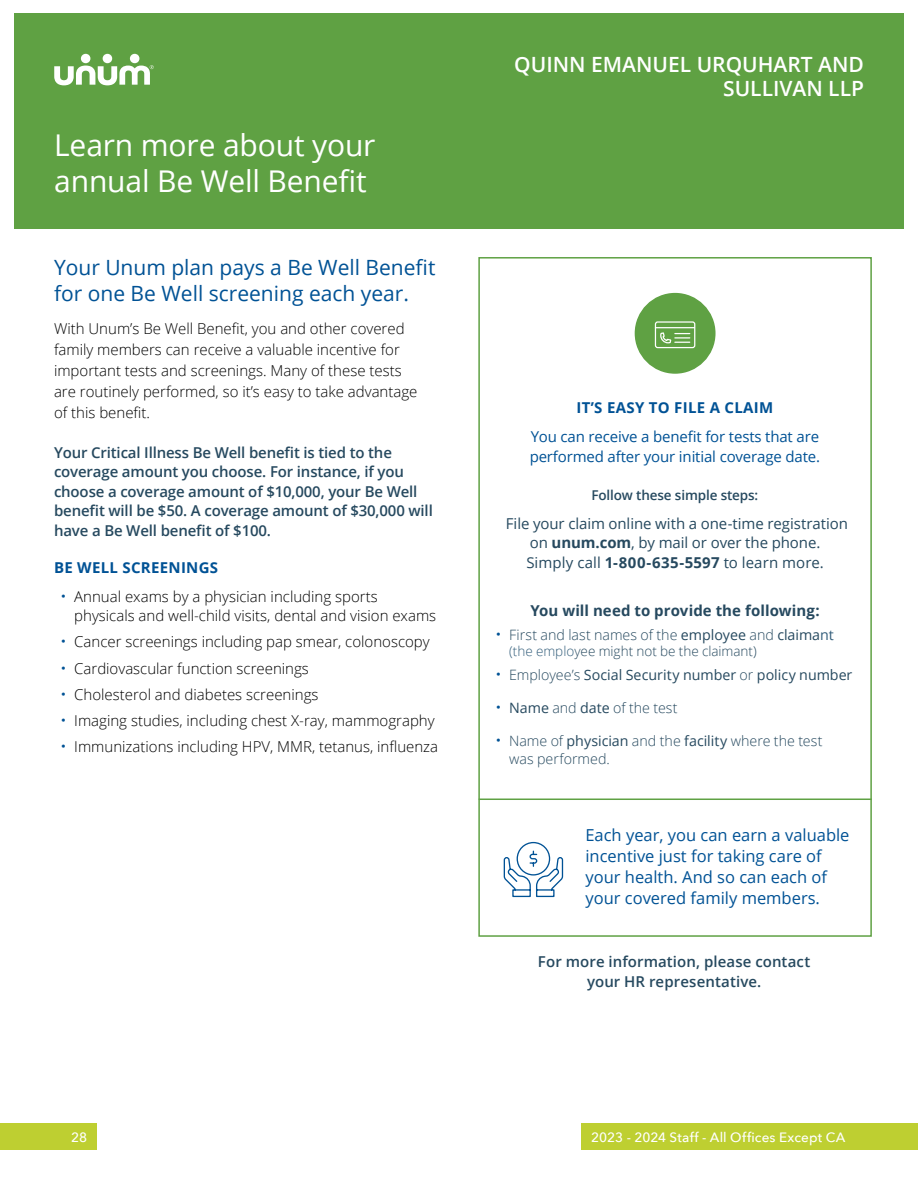
<style>
.page{position:relative;width:918px;height:1188px;background:#fff}
.page>*{position:absolute;margin:0;border:0;box-sizing:border-box;transform-origin:0 0}
.t1{font:30px/36px "Open Sans";letter-spacing:-.005em;color:#fff}
.t2{font:21px/25.5px "Open Sans";color:#005295}
.t3{font:600 21px/24px "Open Sans";color:#fff;text-align:right}
.t4{font:16.5px/21px "Open Sans";color:#005295}
.t5{font:300 15px/21px "Open Sans";color:#000}
.t6{font:600 15px/19.5px "Open Sans";letter-spacing:-.01em;color:#26495f;text-align:center}
.t7{font:15px/19.5px "Open Sans";letter-spacing:-.005em;color:#26495f;text-align:center}
.t8{font:15px/19.5px "Open Sans";letter-spacing:-.01em;color:#005295}
.t9{font:700 15px "Open Sans";letter-spacing:.02em;color:#005295}
.t10{font:700 15px "Open Sans";letter-spacing:.005em;color:#26495f}
.t11{font:300 14.25px/18px "Open Sans";color:#26495f}
.t12{font:14.25px "Open Sans";color:#26495f}
.t13{font:500 13.5px "Avenir Next";letter-spacing:.01em;color:#fff}
.t14{font:300 13.5px "Open Sans";color:#26495f}
.t15{font:600 13.5px "Open Sans";letter-spacing:-.01em;color:#26495f}
.s1{font-family:"Dax Pro";font-weight:400;font-size:16.5px;color:#005295}
.s2{font-weight:700}
.s3{font-weight:400}
.s4{font-weight:400;color:#335e7b}
.s5{color:#335e7b}
.s6{font-family:"Dax Pro";font-size:16.5px;color:#005295}
.s7{font-weight:300}
</style>
<div class="page">
<div style="left:14px;top:14px;width:890px;height:216px;background:#5fa143"></div>
<div style="left:81px;top:54px;width:9px;height:9px;background:#fff;border-radius:50%"></div>
<div style="left:103px;top:54px;width:9px;height:9px;background:#fff;border-radius:50%"></div>
<div style="left:130px;top:54px;width:9px;height:9px;background:#fff;border-radius:50%"></div>
<svg style="left:54px;top:65px;width:100px;height:20px"></svg>
<svg style="left:503px;top:841px;width:61px;height:57px"></svg>
<div style="left:478px;top:257px;width:394px;height:680px;border:2px solid #5fa143"></div>
<div style="left:635px;top:294px;width:80px;height:79px;background:#5fa143;border-radius:50%"></div>
<div style="left:635px;top:293px;width:81px;height:81px;border:2px solid #5fa143;border-radius:50%"></div>
<div style="left:655px;top:321px;width:40px;height:27px;border:1px solid #fff;border-radius:2px"></div>
<hr style="left:655px;top:327px;width:39px;height:1px;background:#fff">
<svg style="left:660px;top:332px;width:30px;height:12px"></svg>
<hr style="left:479px;top:799px;width:393px;height:1px;background:#5fa143">
<div style="left:0;top:1123px;width:97px;height:27px;background:#becf31"></div>
<div style="left:581px;top:1123px;width:337px;height:26px;background:#becf31"></div>
<h1 class="t1" style="left:54px;top:126px;width:323px">Learn more about your annual Be Well Benefit</h1>
<h2 class="t2" style="left:54px;top:254px;width:383px">Your Unum plan pays a Be Well Benefit for one Be Well screening each year.</h2>
<p class="t5" style="left:54px;top:317px;width:365px">With Unum’s Be Well Benefit, you and other covered family members can receive a valuable incentive for important tests and screenings. Many of these tests are routinely performed, so it’s easy to take advantage of this benefit.</p>
<p class="t6" style="left:54px;top:442px;width:380px;text-align:left">Your Critical Illness Be Well benefit is tied to the coverage amount you choose. For instance, if you choose a coverage amount of $10,000, your Be Well benefit will be $50. A coverage amount of $30,000 will have a Be Well benefit of $100.</p>
<p class="t9" style="left:54px;top:557px;width:166px">BE WELL SCREENINGS</p>
<p class="t5" style="left:74px;top:586px;width:364px;line-height:19.5px;text-indent:-14px"><span class="s1">•</span> Annual exams by a physician including sports physicals and well-child visits, dental and vision exams</p>
<p class="t5" style="left:61px;top:631px;width:371px"><span class="s1">•</span> Cancer screenings including pap smear, colonoscopy</p>
<p class="t5" style="left:61px;top:657px;width:250px"><span class="s1">•</span> Cardiovascular function screenings</p>
<p class="t5" style="left:61px;top:684px;width:259px"><span class="s1">•</span> Cholesterol and diabetes screenings</p>
<p class="t5" style="left:61px;top:710px;width:375px"><span class="s1">•</span> Imaging studies, including chest X-ray, mammography</p>
<p class="t5" style="left:61px;top:736px;width:379px"><span class="s1">•</span> Immunizations including HPV, MMR, tetanus, influenza</p>
<h2 class="t3" style="left:514px;top:52px;width:351px">QUINN EMANUEL URQUHART AND<br>SULLIVAN LLP</h2>
<p class="t9" style="left:577px;top:396px;width:198px">IT’S EASY TO FILE A CLAIM</p>
<p class="t8" style="left:530px;top:426px;width:292px">You can receive a benefit for tests that are performed after your initial coverage date.</p>
<p class="t15" style="left:591px;top:486px;width:168px">Follow these simple steps:</p>
<p class="t7" style="left:506px;top:513px;width:344px">File your claim online with a one-time registration on <span class="s2">unum.com</span>, by mail or over the phone.<br>Simply call <span class="s2">1-800-635-5597</span> to learn more.</p>
<p class="t10" style="left:531px;top:600px;width:291px">You will need to provide the following:</p>
<p class="t11" style="left:496px;top:625px;width:340px"><span class="s1">•</span> First and last names of the <span class="s3">employee</span> and <span class="s3">claima</span><span class="s4">nt</span></p>
<p class="t14" style="left:509px;top:642px;width:249px"><span class="s5">(the emplo</span>yee might not be the claimant)</p>
<p class="t12" style="left:496px;top:665px;width:358px"><span class="s6">•</span> <span class="s7">Employee’s</span> Social Security number <span class="s7">or</span> policy number</p>
<p class="t11" style="left:496px;top:699px;width:183px"><span class="s1">•</span> <span class="s3">Name</span> and <span class="s3">date</span> of the test</p>
<p class="t11" style="left:509px;top:732px;width:315px;text-indent:-14px"><span class="s1">•</span> Name of <span class="s3">physician</span> and the <span class="s3">facility</span> where the test was performed.</p>
<p class="t4" style="left:585px;top:824px;width:266px">Each year, you can earn a valuable incentive just for taking care of your health. And so can each of your covered family members.</p>
<p class="t6" style="left:538px;top:952px;width:274px">For more information, please contact your HR representative.</p>
<p class="t13" style="left:71px;top:1126px;width:17px">28</p>
<p class="t13" style="left:591px;top:1126px;width:255px">2023 - 2024 Staff - All Offices Except CA</p>
</div>
